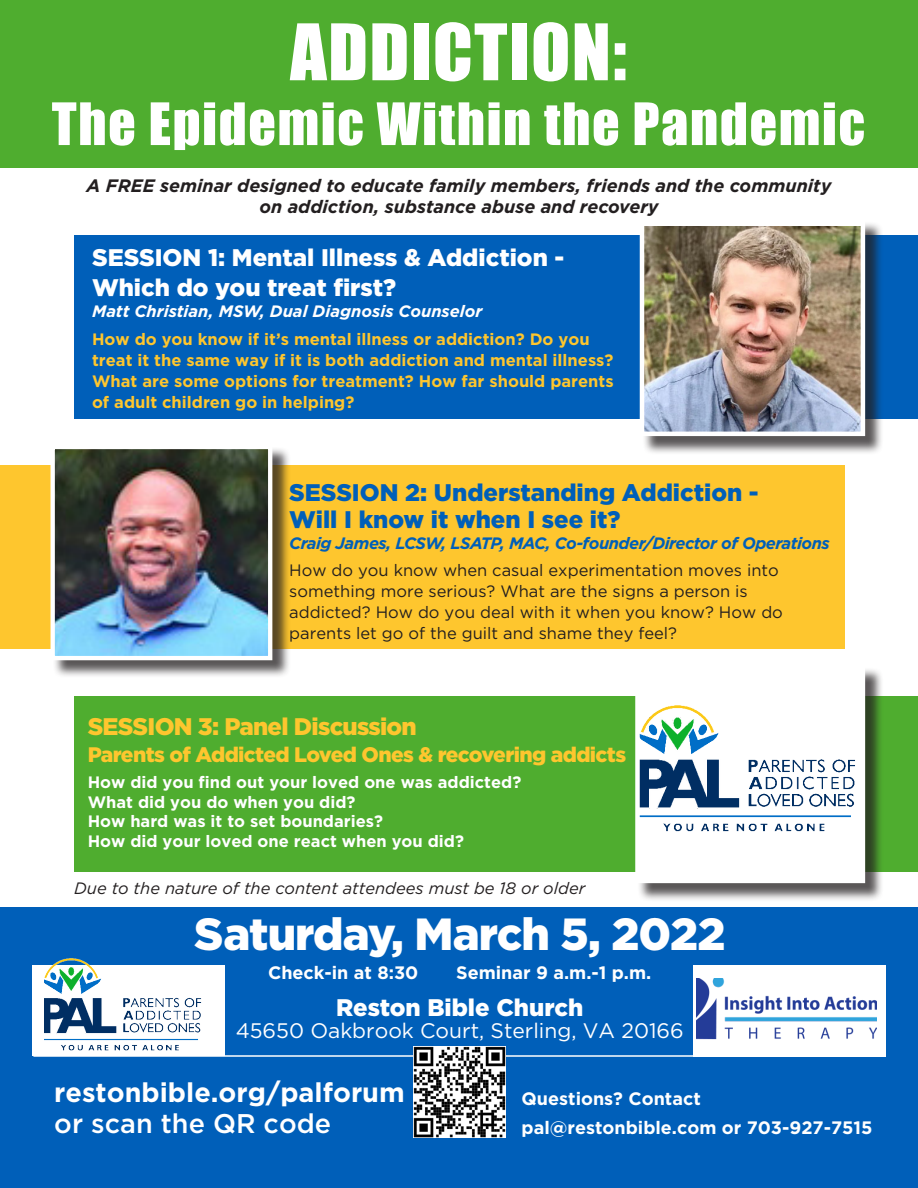
<style>
.page{position:relative;width:918px;height:1188px;background:#fff}
.page>*{position:absolute;margin:0;border:0;box-sizing:border-box;transform-origin:0 0}
.t1{font:72px "Impact";letter-spacing:.02em;color:#fff}
.t2{font:54px "Impact";letter-spacing:.03em;color:#fff}
.t3{font:900 45px "Gotham";letter-spacing:-.02em;color:#fff}
.t4{font:700 27px "Gotham";color:#fff}
.t5{font:500 27px "Gotham";color:#fff}
.t6{font:900 24px "Gotham";color:#fff}
.t7{font:900 24px "Gotham";color:#005fb9}
.t8{font:900 24px "Gotham";letter-spacing:-.03em;color:#fec62e}
.t9{font:900 21px "Gotham";letter-spacing:-.03em;color:#fec62e}
.t10{font:21px "Gotham";color:#fff}
.t11{font:italic 700 18px "Gotham";color:#231f20}
.t12{font:700 18px "Gotham";color:#fff}
.t13{font:700 16.5px/21px "Gotham";color:#fec62e}
.t14{font:16.5px/21px "Gotham";color:#231f20}
.t15{font:700 16.5px "Gotham";color:#fff}
.t16{font:italic 700 16.5px "Gotham";letter-spacing:-.03em;color:#005fb9}
.t17{font:italic 16.5px "Gotham";color:#231f20}
.t18{font:italic 700 16.5px "Gotham";color:#fff}
</style>
<div class="page">
<div style="left:0;top:0;width:918px;height:168px;background:#4fad2f"></div>
<div style="left:0;top:907px;width:918px;height:281px;background:#005fb9"></div>
<div style="left:75px;top:235px;width:843px;height:184px;background:#005fb9"></div>
<div style="left:0;top:465px;width:845px;height:184px;background:#fec62e"></div>
<div style="left:75px;top:696px;width:843px;height:176px;background:#4fad2f"></div>
<div style="left:642px;top:221px;width:242px;height:234px;background:#231f20;opacity:.75"></div>
<img style="left:645px;top:227px;width:215px;height:204px">
<div style="left:640px;top:219px;width:225px;height:217px;border:4px solid #fff"></div>
<div style="left:53px;top:447px;width:238px;height:232px;background:#231f20;opacity:.75"></div>
<img style="left:56px;top:450px;width:211px;height:205px">
<div style="left:51px;top:445px;width:221px;height:215px;border:4px solid #fff"></div>
<div style="left:638px;top:667px;width:246px;height:235px;background:#231f20;opacity:.75"></div>
<div style="left:638px;top:667px;width:225px;height:214px;background:#fff"></div>
<img style="left:640px;top:705px;width:215px;height:127px">
<div style="left:635px;top:665px;width:230px;height:218px;border:4px solid #fff"></div>
<div style="left:693px;top:965px;width:192px;height:91px;background:#fff"></div>
<img style="left:697px;top:979px;width:179px;height:61px">
<div style="left:33px;top:965px;width:192px;height:90px;background:#fff"></div>
<img style="left:44px;top:958px;width:158px;height:93px">
<hr style="left:33px;top:1055px;width:853px;height:2px;background:#fff">
<img style="left:414px;top:1046px;width:92px;height:92px">
<p class="t1" style="left:290px;top:-4px;width:338px">ADDICTION:</p>
<p class="t2" style="left:52px;top:82px;width:815px">The Epidemic Within the Pandemic</p>
<p class="t11" style="left:87px;top:173px;width:746px">A FREE seminar designed to educate family members, friends and the community</p>
<p class="t11" style="left:259px;top:194px;width:401px">on addiction, substance abuse and recovery</p>
<p class="t6" style="left:92px;top:241px;width:474px">SESSION 1: Mental Illness &amp; Addiction -</p>
<p class="t6" style="left:92px;top:271px;width:305px">Which do you treat first?</p>
<p class="t18" style="left:92px;top:300px;width:392px">Matt Christian, MSW, Dual Diagnosis Counselor</p>
<p class="t13" style="left:92px;top:328px;width:523px">How do you know if it’s mental illness or addiction? Do you treat it the same way if it is both addiction and mental illness?<br>What are some options for treatment? How far should parents of adult children go in helping?</p>
<p class="t7" style="left:289px;top:476px;width:471px">SESSION 2: Understanding Addiction -</p>
<p class="t7" style="left:289px;top:503px;width:333px">Will I know it when I see it?</p>
<p class="t16" style="left:289px;top:532px;width:542px">Craig James, LCSW, LSATP, MAC, Co-founder/Director of Operations</p>
<p class="t14" style="left:289px;top:560px;width:491px">How do you know when casual experimentation moves into</p>
<p class="t14" style="left:289px;top:581px;width:495px">something more serious? What are the signs a person is addicted? How do you deal with it when you know? How do parents let go of the guilt and shame they feel?</p>
<p class="t8" style="left:88px;top:710px;width:331px">SESSION 3: Panel Discussion</p>
<p class="t9" style="left:88px;top:740px;width:540px">Parents of Addicted Loved Ones &amp; recovering addicts</p>
<p class="t15" style="left:88px;top:772px;width:435px">How did you find out your loved one was addicted?</p>
<p class="t15" style="left:88px;top:792px;width:269px">What did you do when you did?</p>
<p class="t15" style="left:88px;top:812px;width:297px">How hard was it to set boundaries?</p>
<p class="t15" style="left:88px;top:832px;width:378px">How did your loved one react when you did?</p>
<p class="t17" style="left:74px;top:878px;width:513px">Due to the nature of the content attendees must be 18 or older</p>
<p class="t3" style="left:194px;top:903px;width:533px">Saturday, March 5, 2022</p>
<p class="t12" style="left:268px;top:962px;width:152px">Check-in at 8:30</p>
<p class="t12" style="left:456px;top:962px;width:197px">Seminar 9 a.m.-1 p.m.</p>
<p class="t6" style="left:336px;top:991px;width:249px">Reston Bible Church</p>
<p class="t10" style="left:236px;top:1019px;width:450px">45650 Oakbrook Court, Sterling, VA 20166</p>
<p class="t4" style="left:54px;top:1076px;width:352px">restonbible.org/palforum</p>
<p class="t5" style="left:54px;top:1108px;width:278px">or scan the QR code</p>
<p class="t12" style="left:522px;top:1089px;width:181px">Questions? Contact</p>
<p class="t12" style="left:522px;top:1117px;width:352px">pal@restonbible.com or 703-927-7515</p>
</div>
